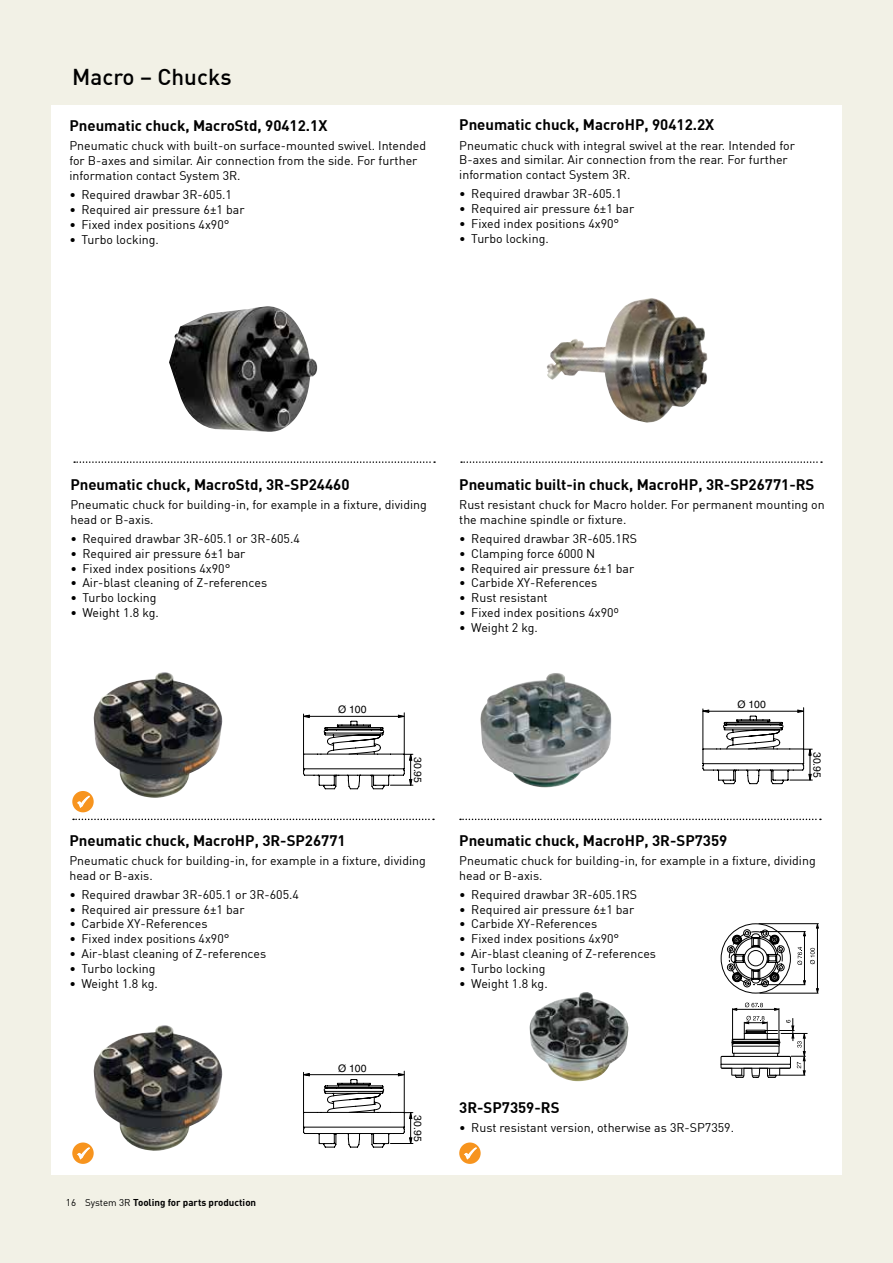
<style>
.page{position:relative;width:893px;height:1263px;background:#f2f1e6}
.page>*{position:absolute;margin:0;border:0;box-sizing:border-box;transform-origin:0 0}
.t1{font:500 22.5px "DIN";color:#000}
.t2{font:700 15px "DIN";color:#000}
.t3{font:12.3px/14.9px "DIN";color:#000}
.t4{font:10.35px "Helvetica";color:#000}
.t5{font:700 9.75px "DIN";color:#000}
.s1{font-weight:400}
</style>
<div class="page">
<div style="left:51px;top:105px;width:791px;height:1070px;background:#fff"></div>
<svg style="left:459px;top:1142px;width:22px;height:22px"></svg>
<svg style="left:721px;top:923px;width:98px;height:155px"></svg>
<div style="left:748px;top:950px;width:15px;height:16px;background:#fff;border-radius:50%"></div>
<div style="left:748px;top:950px;width:16px;height:16px;border:1px solid #000;border-radius:50%"></div>
<img style="left:530px;top:992px;width:98px;height:89px">
<img style="left:94px;top:1025px;width:128px;height:126px">
<svg style="left:303px;top:1070px;width:111px;height:78px"></svg>
<img style="left:94px;top:672px;width:128px;height:126px">
<img style="left:480px;top:673px;width:131px;height:114px">
<svg style="left:72px;top:791px;width:22px;height:21px"></svg>
<svg style="left:702px;top:707px;width:111px;height:78px"></svg>
<svg style="left:303px;top:712px;width:111px;height:78px"></svg>
<img style="left:547px;top:298px;width:161px;height:125px">
<img style="left:169px;top:306px;width:148px;height:126px">
<svg style="left:72px;top:1142px;width:22px;height:22px"></svg>
<svg style="left:73px;top:819px;width:361px;height:1px"></svg>
<svg style="left:74px;top:461px;width:361px;height:2px"></svg>
<svg style="left:460px;top:819px;width:361px;height:1px"></svg>
<svg style="left:461px;top:461px;width:361px;height:2px"></svg>
<svg style="left:463px;top:1146px;width:15px;height:15px"></svg>
<svg style="left:76px;top:795px;width:15px;height:15px"></svg>
<svg style="left:76px;top:1146px;width:15px;height:15px"></svg>
<h1 class="t1" style="left:72px;top:63px;width:161px">Macro – Chucks</h1>
<p class="t2" style="left:69px;top:116px;width:259px">Pneumatic chuck, MacroStd, 90412.1X</p>
<p class="t3" style="left:69px;top:138px;width:358px">Pneumatic chuck with built-on surface-mounted swivel. Intended for B-axes and similar. Air connection from the side. For further information contact System 3R.</p>
<p class="t3" style="left:69px;top:187px;width:164px">• Required drawbar 3R-605.1</p>
<p class="t3" style="left:69px;top:202px;width:177px">• Required air pressure 6±1 bar</p>
<p class="t3" style="left:69px;top:217px;width:162px">• Fixed index positions 4x90°</p>
<p class="t3" style="left:69px;top:232px;width:91px">• Turbo locking.</p>
<p class="t2" style="left:459px;top:115px;width:257px">Pneumatic chuck, MacroHP, 90412.2X</p>
<p class="t3" style="left:459px;top:137px;width:337px">Pneumatic chuck with integral swivel at the rear. Intended for<br>B-axes and similar. Air connection from the rear. For further information contact System 3R.</p>
<p class="t3" style="left:459px;top:186px;width:164px">• Required drawbar 3R-605.1</p>
<p class="t3" style="left:459px;top:201px;width:177px">• Required air pressure 6±1 bar</p>
<p class="t3" style="left:459px;top:216px;width:162px">• Fixed index positions 4x90°</p>
<p class="t3" style="left:459px;top:231px;width:91px">• Turbo locking.</p>
<p class="t2" style="left:70px;top:475px;width:281px">Pneumatic chuck, MacroStd, 3R-SP24460</p>
<p class="t3" style="left:70px;top:497px;width:358px">Pneumatic chuck for building-in, for example in a fixture, dividing head or B-axis.</p>
<p class="t3" style="left:70px;top:531px;width:231px">• Required drawbar 3R-605.1 or 3R-605.4</p>
<p class="t3" style="left:70px;top:546px;width:177px">• Required air pressure 6±1 bar</p>
<p class="t3" style="left:70px;top:560px;width:162px">• Fixed index positions 4x90°</p>
<p class="t3" style="left:70px;top:575px;width:198px">• Air-blast cleaning of Z-references</p>
<p class="t3" style="left:70px;top:590px;width:88px">• Turbo locking</p>
<p class="t3" style="left:70px;top:605px;width:90px">• Weight 1.8 kg.</p>
<p class="t4" style="left:338px;top:703px;width:30px">Ø 100</p>
<p class="t4" style="left:424px;top:757px;width:28px;rotate:90deg">30.95</p>
<p class="t2" style="left:69px;top:830px;width:278px">Pneumatic chuck, MacroHP, 3R-SP26771</p>
<p class="t3" style="left:69px;top:852px;width:358px">Pneumatic chuck for building-in, for example in a fixture, dividing head or B-axis.</p>
<p class="t3" style="left:69px;top:886px;width:231px">• Required drawbar 3R-605.1 or 3R-605.4</p>
<p class="t3" style="left:69px;top:901px;width:177px">• Required air pressure 6±1 bar</p>
<p class="t3" style="left:69px;top:916px;width:140px">• Carbide XY-References</p>
<p class="t3" style="left:69px;top:931px;width:162px">• Fixed index positions 4x90°</p>
<p class="t3" style="left:69px;top:946px;width:198px">• Air-blast cleaning of Z-references</p>
<p class="t3" style="left:69px;top:961px;width:88px">• Turbo locking</p>
<p class="t3" style="left:69px;top:976px;width:90px">• Weight 1.8 kg.</p>
<p class="t5" style="left:66px;top:1196px;width:192px"><span class="s1">16 System 3R</span> Tooling for parts production</p>
<p class="t4" style="left:338px;top:1062px;width:30px">Ø 100</p>
<p class="t4" style="left:424px;top:1115px;width:28px;rotate:90deg">30.95</p>
<p class="t2" style="left:459px;top:475px;width:357px">Pneumatic built-in chuck, MacroHP, 3R-SP26771-RS</p>
<p class="t3" style="left:459px;top:497px;width:367px">Rust resistant chuck for Macro holder. For permanent mounting on the machine spindle or fixture.</p>
<p class="t3" style="left:459px;top:531px;width:179px">• Required drawbar 3R-605.1RS</p>
<p class="t3" style="left:459px;top:546px;width:138px">• Clamping force 6000 N</p>
<p class="t3" style="left:459px;top:560px;width:177px">• Required air pressure 6±1 bar</p>
<p class="t3" style="left:459px;top:575px;width:140px">• Carbide XY-References</p>
<p class="t3" style="left:459px;top:590px;width:90px">• Rust resistant</p>
<p class="t3" style="left:459px;top:605px;width:162px">• Fixed index positions 4x90º</p>
<p class="t3" style="left:459px;top:620px;width:80px">• Weight 2 kg.</p>
<p class="t4" style="left:737px;top:698px;width:30px">Ø 100</p>
<p class="t4" style="left:823px;top:752px;width:28px;rotate:90deg">30.95</p>
<p class="t2" style="left:459px;top:830px;width:270px">Pneumatic chuck, MacroHP, 3R-SP7359</p>
<p class="t3" style="left:459px;top:852px;width:358px">Pneumatic chuck for building-in, for example in a fixture, dividing head or B-axis.</p>
<p class="t3" style="left:459px;top:886px;width:179px">• Required drawbar 3R-605.1RS</p>
<p class="t3" style="left:459px;top:901px;width:177px">• Required air pressure 6±1 bar</p>
<p class="t3" style="left:459px;top:916px;width:140px">• Carbide XY-References</p>
<p class="t3" style="left:459px;top:931px;width:162px">• Fixed index positions 4x90°</p>
<p class="t3" style="left:459px;top:946px;width:198px">• Air-blast cleaning of Z-references</p>
<p class="t3" style="left:459px;top:961px;width:88px">• Turbo locking</p>
<p class="t3" style="left:459px;top:976px;width:90px">• Weight 1.8 kg.</p>
<p class="t2" style="left:459px;top:1097px;width:102px">3R-SP7359-RS</p>
<p class="t3" style="left:459px;top:1120px;width:276px">• Rust resistant version, otherwise as 3R-SP7359.</p>
</div>
